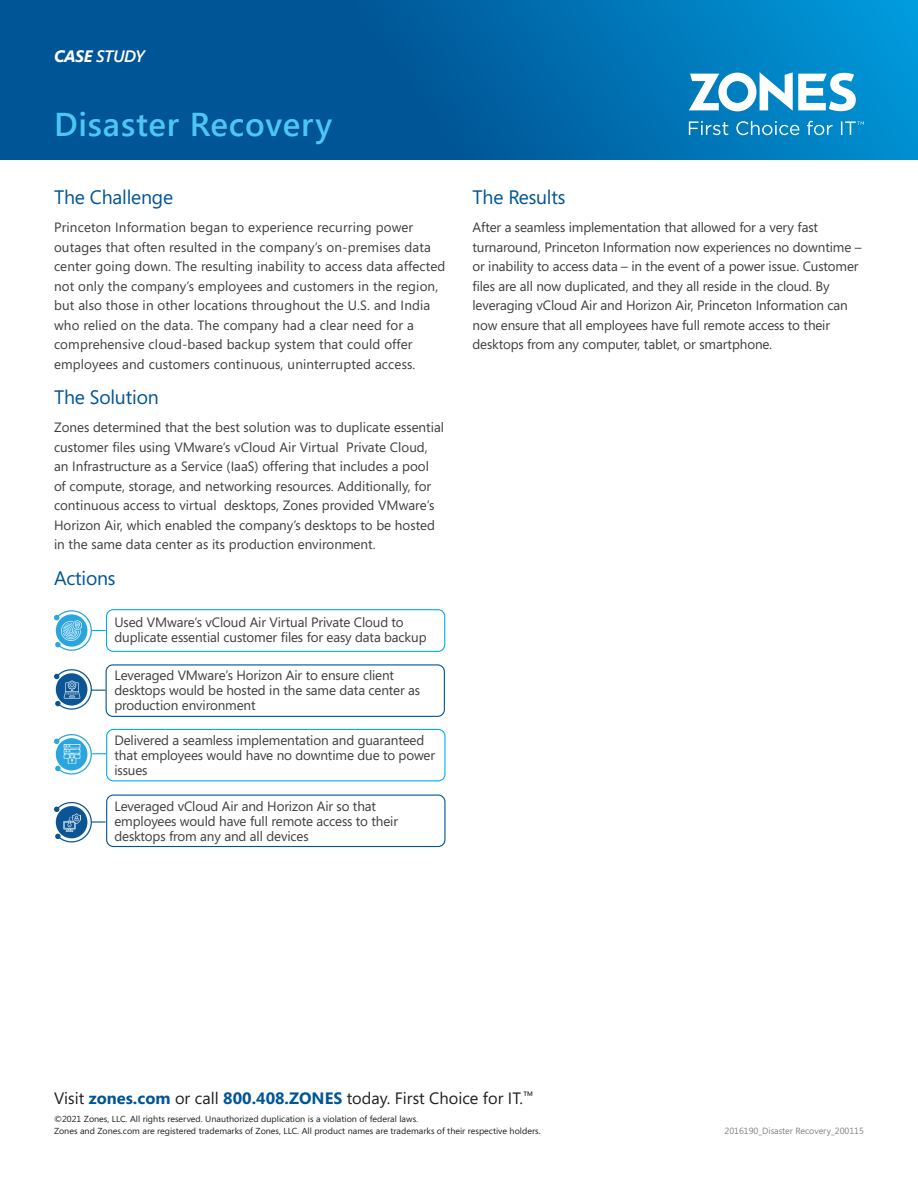
<style>
.page{position:relative;width:918px;height:1188px;background:#fff}
.page>*{position:absolute;margin:0;border:0;box-sizing:border-box;transform-origin:0 0}
.Header_Title{font:600 33px "Segoe UI";letter-spacing:.025em;color:#4dc6f4}
.Copy_Title{font:19.5px "Segoe";letter-spacing:-.01em;color:#005595}
.Copy_Title-2{font:19.5px "Segoe";letter-spacing:-.01em;color:#005596}
.body_copy{font:19.5px "Segoe";letter-spacing:-.01em;color:#005595}
.t1{font:16.5px "Segoe";color:#231f20}
.t2{font:italic 600 16.5px "Segoe UI";letter-spacing:-.025em;color:#fff}
.body_copy-2{font:13.5px/19.5px "Segoe";color:#3e3e3f}
.Challenge_Solution_B{font:13.5px/15px "Segoe";letter-spacing:-.01em;color:#3e3e3f}
.t3{font:9px "Segoe";color:#808285}
.t4{font:8.7px/12px "Segoe";color:#231f20}
.s1{font-weight:700}
.s2{font-weight:700;color:#005595}
</style>
<div class="page">
<svg style="left:0;top:0;width:918px;height:160px;background:#0065a6"></svg>
<svg style="left:689px;top:121px;width:175px;height:14px;background:#349acd"></svg>
<svg style="left:689px;top:72px;width:167px;height:39px"></svg>
<div style="left:106px;top:609px;width:339px;height:43px;border:1px solid #00aeef;border-radius:7px"></div>
<div style="left:106px;top:664px;width:339px;height:53px;border:1px solid #005595;border-radius:7px"></div>
<div style="left:106px;top:729px;width:340px;height:52px;border:1px solid #00aeef;border-radius:7px"></div>
<div style="left:106px;top:795px;width:340px;height:52px;border:1px solid #005595;border-radius:7px"></div>
<svg style="left:54px;top:610px;width:52px;height:41px"></svg>
<svg style="left:54px;top:734px;width:52px;height:41px"></svg>
<svg style="left:54px;top:669px;width:52px;height:43px"></svg>
<svg style="left:54px;top:801px;width:52px;height:42px"></svg>
<p class="t2" style="left:54px;top:40px;width:92px"><span class="s1">CASE</span> STUDY</p>
<p class="Header_Title" style="left:54px;top:93px;width:280px">Disaster Recovery</p>
<p class="Copy_Title-2" style="left:54px;top:183px;width:121px">The Challenge</p>
<p class="body_copy-2" style="left:54px;top:217px;width:393px">Princeton Information began to experience recurring power outages that often resulted in the company’s on-premises data center going down. The resulting inability to access data affected not only the company’s employees and customers in the region, but also those in other locations throughout the U.S. and India who relied on the data. The company had a clear need for a comprehensive cloud-based backup system that could offer employees and customers continuous, uninterrupted access.</p>
<p class="Copy_Title" style="left:54px;top:384px;width:106px">The Solution</p>
<p class="body_copy-2" style="left:54px;top:418px;width:392px">Zones determined that the best solution was to duplicate essential customer files using VMware’s vCloud Air Virtual Private Cloud, an Infrastructure as a Service (IaaS) offering that includes a pool<br>of compute, storage, and networking resources. Additionally, for continuous access to virtual desktops, Zones provided VMware’s Horizon Air, which enabled the company’s desktops to be hosted in the same data center as its production environment.</p>
<p class="Copy_Title" style="left:54px;top:565px;width:63px">Actions</p>
<p class="Challenge_Solution_B" style="left:114px;top:615px;width:314px">Used VMware’s vCloud Air Virtual Private Cloud to duplicate essential customer files for easy data backup</p>
<p class="Challenge_Solution_B" style="left:114px;top:667px;width:307px">Leveraged VMware’s Horizon Air to ensure client desktops would be hosted in the same data center as production environment</p>
<p class="Challenge_Solution_B" style="left:114px;top:732px;width:322px">Delivered a seamless implementation and guaranteed that employees would have no downtime due to power issues</p>
<p class="Challenge_Solution_B" style="left:114px;top:799px;width:285px">Leveraged vCloud Air and Horizon Air so that employees would have full remote access to their desktops from any and all devices</p>
<p class="body_copy" style="left:472px;top:183px;width:94px">The Results</p>
<p class="Challenge_Solution_B" style="left:472px;top:217px;width:391px;line-height:19.5px">After a seamless implementation that allowed for a very fast turnaround, Princeton Information now experiences no downtime – or inability to access data – in the event of a power issue. Customer files are all now duplicated, and they all reside in the cloud. By leveraging vCloud Air and Horizon Air, Princeton Information can now ensure that all employees have full remote access to their desktops from any computer, tablet, or smartphone.</p>
<p class="t1" style="left:54px;top:1086px;width:481px">Visit <span class="s2">zones.com</span> or call <span class="s2">800.408.ZONES</span> today. First Choice for IT.<sup>™</sup></p>
<p class="t4" style="left:54px;top:1112px;width:488px">©2021 Zones, LLC. All rights reserved. Unauthorized duplication is a violation of federal laws.<br>Zones and Zones.com are registered trademarks of Zones, LLC. All product names are trademarks of their respective holders.</p>
<p class="t3" style="left:725px;top:1125px;width:141px">2016190_Disaster Recovery_200115</p>
</div>
